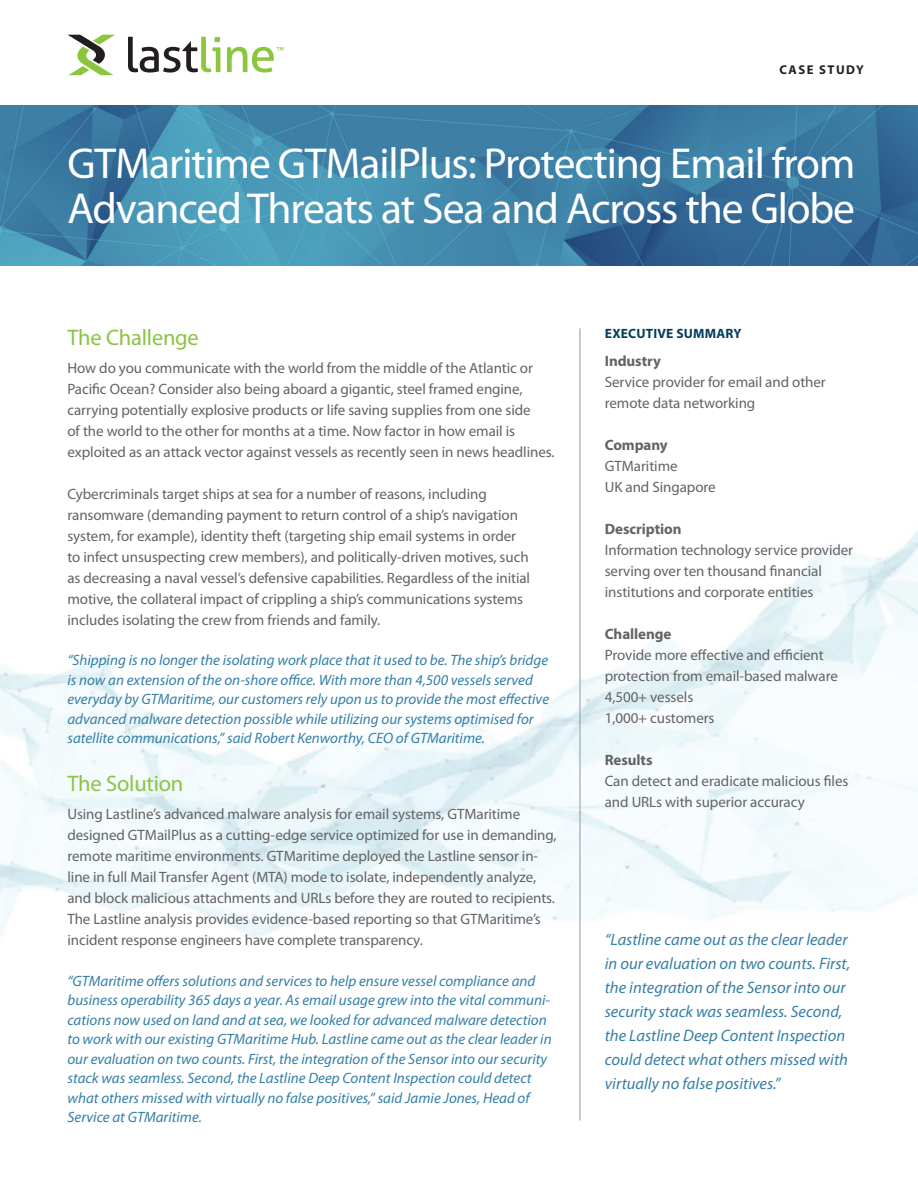
<style>
.page{position:relative;width:918px;height:1188px;background:#fff}
.page>*{position:absolute;margin:0;border:0;box-sizing:border-box;transform-origin:0 0}
.Document_Title{font:43.5px/45px "Myriad Pro";letter-spacing:-.025em;color:#fff}
.Subhead_1{font:22.5px "Myriad Pro";letter-spacing:-.01em;color:#8bc445}
.Quote_Excerpt{font:italic 16.5px/24px "Myriad Pro";color:#337fa7}
.t1{font:15px/21px "Myriad Pro";letter-spacing:-.005em;color:#636366}
.t2{font:italic 15px/19.5px "Myriad Pro";color:#337fa7}
.t3{font:700 15px "Myriad Pro";letter-spacing:-.005em;color:#636366}
.Subhead_2{font:700 13.5px "Myriad Pro";letter-spacing:.015em;color:#033e5d}
.t4{font:700 12.75px "Myriad Pro";letter-spacing:.12em;color:#231f20}
.s1{font-weight:700}
</style>
<div class="page">
<img style="left:0;top:418px;width:918px;height:534px">
<svg style="left:68px;top:35px;width:47px;height:40px"></svg>
<svg style="left:128px;top:37px;width:92px;height:36px"></svg>
<svg style="left:227px;top:47px;width:57px;height:26px"></svg>
<img style="left:0;top:106px;width:918px;height:160px">
<hr style="left:580px;top:328px;width:1px;height:792px;background:#8a9b9b">
<p class="t4" style="left:779px;top:63px;width:86px">CASE STUDY</p>
<p class="Document_Title" style="left:67px;top:142px;width:789px">GTMaritime GTMailPlus: Protecting Email from<br>Advanced Threats at Sea and Across the Globe</p>
<p class="Subhead_1" style="left:67px;top:325px;width:133px">The Challenge</p>
<p class="t1" style="left:67px;top:358px;width:489px">How do you communicate with the world from the middle of the Atlantic or Pacific Ocean? Consider also being aboard a gigantic, steel framed engine, carrying potentially explosive products or life saving supplies from one side<br>of the world to the other for months at a time. Now factor in how email is exploited as an attack vector against vessels as recently seen in news headlines.</p>
<p class="t1" style="left:67px;top:484px;width:464px">Cybercriminals target ships at sea for a number of reasons, including ransomware (demanding payment to return control of a ship’s navigation system, for example), identity theft (targeting ship email systems in order to infect unsuspecting crew members), and politically-driven motives, such as decreasing a naval vessel’s defensive capabilities. Regardless of the initial motive, the collateral impact of crippling a ship’s communications systems includes isolating the crew from friends and family.</p>
<p class="t2" style="left:67px;top:650px;width:483px">“Shipping is no longer the isolating work place that it used to be. The ship’s bridge is now an extension of the on-shore office. With more than 4,500 vessels served everyday by GTMaritime, our customers rely upon us to provide the most effective advanced malware detection possible while utilizing our systems optimised for satellite communications,” said Robert Kenworthy, CEO of GTMaritime.</p>
<p class="Subhead_1" style="left:67px;top:772px;width:117px">The Solution</p>
<p class="t1" style="left:67px;top:804px;width:491px">Using Lastline’s advanced malware analysis for email systems, GTMaritime designed GTMailPlus as a cutting-edge service optimized for use in demanding, remote maritime environments. GTMaritime deployed the Lastline sensor in&shy;line in full Mail Transfer Agent (MTA) mode to isolate, independently analyze, and block malicious attachments and URLs before they are routed to recipients.<br>The Lastline analysis provides evidence-based reporting so that GTMaritime’s incident response engineers have complete transparency.</p>
<p class="t2" style="left:67px;top:971px;width:486px">“GTMaritime offers solutions and services to help ensure vessel compliance and business operability 365 days a year. As email usage grew into the vital communi&shy;cations now used on land and at sea, we looked for advanced malware detection to work with our existing GTMaritime Hub. Lastline came out as the clear leader in our evaluation on two counts. First, the integration of the Sensor into our security stack was seamless. Second, the Lastline Deep Content Inspection could detect what others missed with virtually no false positives,” said Jamie Jones, Head of Service at GTMaritime.</p>
<p class="Subhead_2" style="left:605px;top:326px;width:138px">EXECUTIVE SUMMARY</p>
<p class="t1" style="left:605px;top:351px;width:223px"><span class="s1">Industry<br></span>Service provider for email and other remote data networking</p>
<p class="t1" style="left:605px;top:435px;width:74px"><span class="s1">Company<br></span>GTMaritime</p>
<p class="t1" style="left:605px;top:477px;width:112px">UK and Singapore</p>
<p class="t1" style="left:605px;top:519px;width:250px"><span class="s1">Description<br></span>Information technology service provider serving over ten thousand financial institutions and corporate entities</p>
<p class="t1" style="left:605px;top:624px;width:235px"><span class="s1">Challenge<br></span>Provide more effective and efficient protection from email-based malware</p>
<p class="t1" style="left:605px;top:687px;width:90px">4,500+ vessels</p>
<p class="t1" style="left:605px;top:708px;width:111px">1,000+ customers</p>
<p class="t3" style="left:605px;top:752px;width:49px">Results</p>
<p class="t1" style="left:605px;top:771px;width:245px">Can detect and eradicate malicious files and URLs with superior accuracy</p>
<p class="Quote_Excerpt" style="left:605px;top:927px;width:247px">“Lastline came out as the clear leader in our evaluation on two counts. First, the integration of the Sensor into our security stack was seamless. Second, the Lastline Deep Content Inspection could detect what others missed with virtually no false positives.”</p>
</div>
